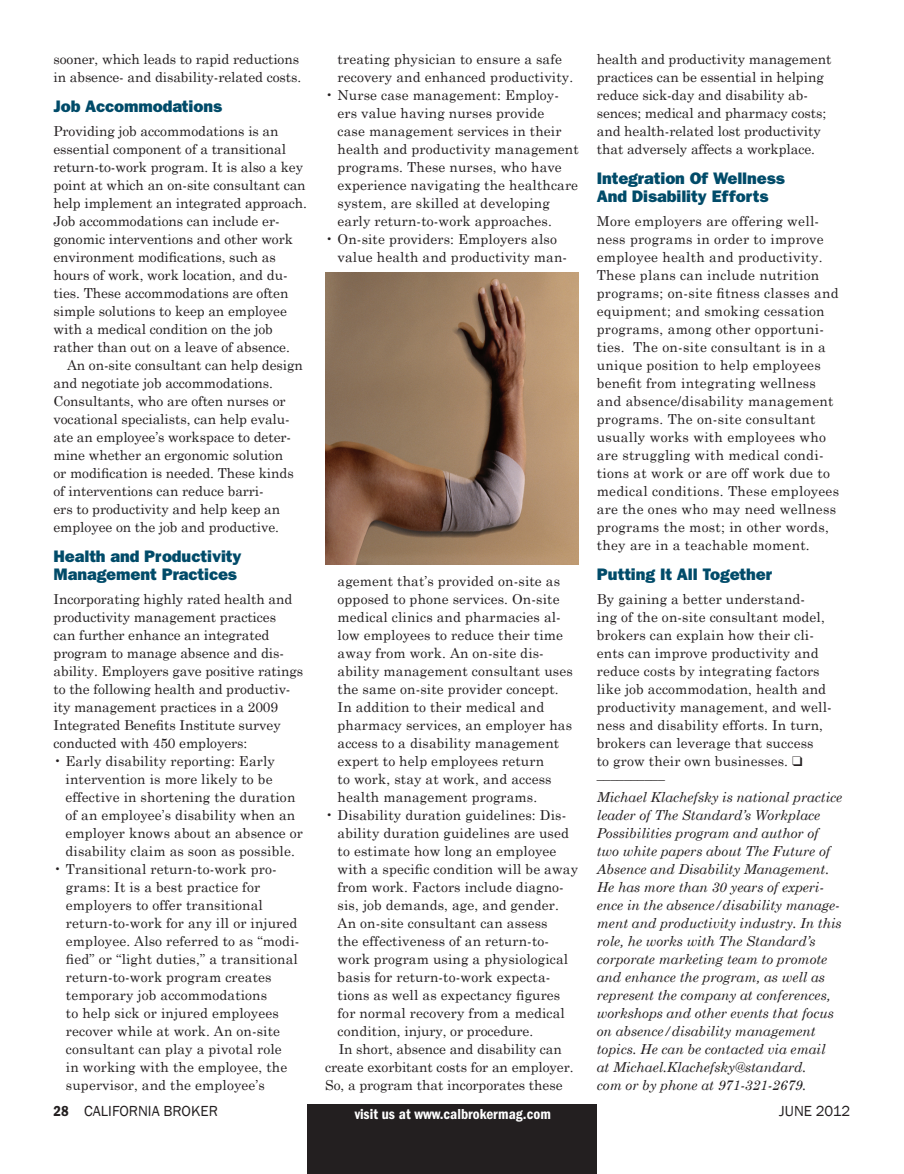
<style>
.page{position:relative;width:904px;height:1174px;background:#fff}
.page>*{position:absolute;margin:0;border:0;box-sizing:border-box;transform-origin:0 0}
.t1{font:800 16.65px/18px "Franklin Gothic";letter-spacing:-.005em;color:#014b69}
.t2{font:600 condensed 15px "Franklin Gothic";color:#fff}
.t3{font:15px "Franklin Gothic";color:#231f20}
.t4{font:13.8px/18px "Century Schoolbook";letter-spacing:.01em;color:#231f20}
.t5{font:italic 13.8px/18px "Century Schoolbook";letter-spacing:-.005em;color:#231f20}
.s1{font-style:normal}
.s2{font-weight:600;font-stretch:condensed}
</style>
<div class="page">
<div style="left:307px;top:1104px;width:290px;height:69px;background:#231f20"></div>
<img style="left:325px;top:272px;width:253px;height:292px">
<p class="t4" style="left:53px;top:49px;width:249px">sooner, which leads to rapid reductions in absence- and disability-related costs.</p>
<p class="t1" style="left:53px;top:97px;width:170px">Job Accommodations</p>
<p class="t4" style="left:53px;top:121px;width:255px">Providing job accommodations is an essential component of a transitional return-to-work program. It is also a key point at which an on-site consultant can help implement an integrated approach.<br>Job accommodations can include er&shy;gonomic interventions and other work environment modifications, such as hours of work, work location, and du&shy;ties. These accommodations are often simple solutions to keep an employee with a medical condition on the job rather than out on a leave of absence.</p>
<p class="t4" style="left:53px;top:355px;width:251px;text-indent:14px">An on-site consultant can help design and negotiate job accommodations.<br>Consultants, who are often nurses or vocational specialists, can help evalu&shy;ate an employee’s workspace to deter&shy;mine whether an ergonomic solution<br>or modification is needed. These kinds of interventions can reduce barri-<br>ers to productivity and help keep an employee on the job and productive.</p>
<p class="t1" style="left:53px;top:547px;width:189px">Health and Productivity<br>Management Practices</p>
<p class="t4" style="left:53px;top:589px;width:251px">Incorporating highly rated health and productivity management practices<br>can further enhance an integrated program to manage absence and dis&shy;ability. Employers gave positive ratings to the following health and productiv&shy;ity management practices in a 2009<br>Integrated Benefits Institute survey conducted with 450 employers:</p>
<p class="t4" style="left:66px;top:751px;width:239px;text-indent:-12px">• Early disability reporting: Early intervention is more likely to be effective in shortening the duration of an employee’s disability when an employer knows about an absence or disability claim as soon as possible.</p>
<p class="t4" style="left:66px;top:859px;width:235px;text-indent:-12px">• Transitional return-to-work pro&shy;grams: It is a best practice for employers to offer transitional return-to-work for any ill or injured employee. Also referred to as “modi&shy;fied” or “light duties,” a transitional return-to-work program creates temporary job accommodations<br>to help sick or injured employees recover while at work. An on-site consultant can play a pivotal role<br>in working with the employee, the supervisor, and the employee’s</p>
<p class="t4" style="left:337px;top:49px;width:237px">treating physician to ensure a safe recovery and enhanced productivity.</p>
<p class="t4" style="left:337px;top:85px;width:243px;text-indent:-12px">• Nurse case management: Employ&shy;ers value having nurses provide<br>case management services in their health and productivity management programs. These nurses, who have experience navigating the healthcare system, are skilled at developing early return-to-work approaches.</p>
<p class="t4" style="left:337px;top:229px;width:231px;text-indent:-12px">• On-site providers: Employers also value health and productivity man-</p>
<p class="t4" style="left:337px;top:571px;width:237px">agement that’s provided on-site as opposed to phone services. On-site medical clinics and pharmacies al&shy;low employees to reduce their time away from work. An on-site dis&shy;ability management consultant uses the same on-site provider concept.<br>In addition to their medical and pharmacy services, an employer has access to a disability management expert to help employees return<br>to work, stay at work, and access health management programs.</p>
<p class="t4" style="left:325px;top:805px;width:242px">• Disability duration guidelines: Dis-</p>
<p class="t4" style="left:337px;top:823px;width:233px">ability duration guidelines are used</p>
<p class="t4" style="left:337px;top:841px;width:220px">to estimate how long an employee</p>
<p class="t4" style="left:337px;top:859px;width:242px">with a specific condition will be away</p>
<p class="t4" style="left:337px;top:877px;width:228px">from work. Factors include diagno-</p>
<p class="t4" style="left:337px;top:895px;width:223px">sis, job demands, age, and gender.</p>
<p class="t4" style="left:337px;top:913px;width:211px">An on-site consultant can assess</p>
<p class="t4" style="left:337px;top:931px;width:213px">the effectiveness of an return-to-</p>
<p class="t4" style="left:337px;top:949px;width:232px">work program using a physiological</p>
<p class="t4" style="left:337px;top:967px;width:214px">basis for return-to-work expecta-</p>
<p class="t4" style="left:337px;top:985px;width:224px">tions as well as expectancy figures</p>
<p class="t4" style="left:337px;top:1003px;width:229px">for normal recovery from a medical</p>
<p class="t4" style="left:337px;top:1021px;width:197px">condition, injury, or procedure.</p>
<p class="t4" style="left:339px;top:1039px;width:225px">In short, absence and disability can</p>
<p class="t4" style="left:325px;top:1057px;width:250px">create exorbitant costs for an employer.</p>
<p class="t4" style="left:325px;top:1075px;width:239px">So, a program that incorporates these</p>
<p class="t4" style="left:597px;top:49px;width:236px">health and productivity management practices can be essential in helping reduce sick-day and disability ab&shy;sences; medical and pharmacy costs; and health-related lost productivity that adversely affects a workplace.</p>
<p class="t1" style="left:596px;top:169px;width:189px">Integration Of Wellness<br>And Disability Efforts</p>
<p class="t4" style="left:596px;top:211px;width:244px">More employers are offering well&shy;ness programs in order to improve employee health and productivity.<br>These plans can include nutrition programs; on-site fitness classes and equipment; and smoking cessation programs, among other opportuni&shy;ties. The on-site consultant is in a unique position to help employees benefit from integrating wellness and absence/disability management programs. The on-site consultant usually works with employees who are struggling with medical condi&shy;tions at work or are off work due to medical conditions. These employees are the ones who may need wellness programs the most; in other words, they are in a teachable moment.</p>
<p class="t1" style="left:596px;top:565px;width:177px">Putting It All Together</p>
<p class="t5" style="left:596px;top:589px;width:247px"><span class="s1">By gaining a better understand-<br>ing of the on-site consultant model, brokers can explain how their cli&shy;ents can improve productivity and reduce costs by integrating factors like job accommodation, health and productivity management, and well&shy;ness and disability efforts. In turn, brokers can leverage that success<br>to grow their own businesses.</span> ❑ ––––––––––<br>Michael Klachefsky is national practice leader of The Standard’s Workplace Possibilities program and author of two white papers about The Future of Absence and Disability Management.<br>He has more than 30 years of experi&shy;ence in the absence/disability manage&shy;ment and productivity industry. In this role, he works with The Standard’s corporate marketing team to promote and enhance the program, as well as represent the company at conferences, workshops and other events that focus on absence/disability management topics. He can be contacted via email<br>at Michael.Klachefsky@standard.<br>com or by phone at 971-321-2679.</p>
<p class="t3" style="left:53px;top:1101px;width:166px"><span class="s2">28</span> CALIFORNIA BROKER</p>
<p class="t2" style="left:354px;top:1105px;width:198px">visit us at www.calbrokermag.com</p>
<p class="t3" style="left:779px;top:1101px;width:73px">JUNE 2012</p>
</div>
